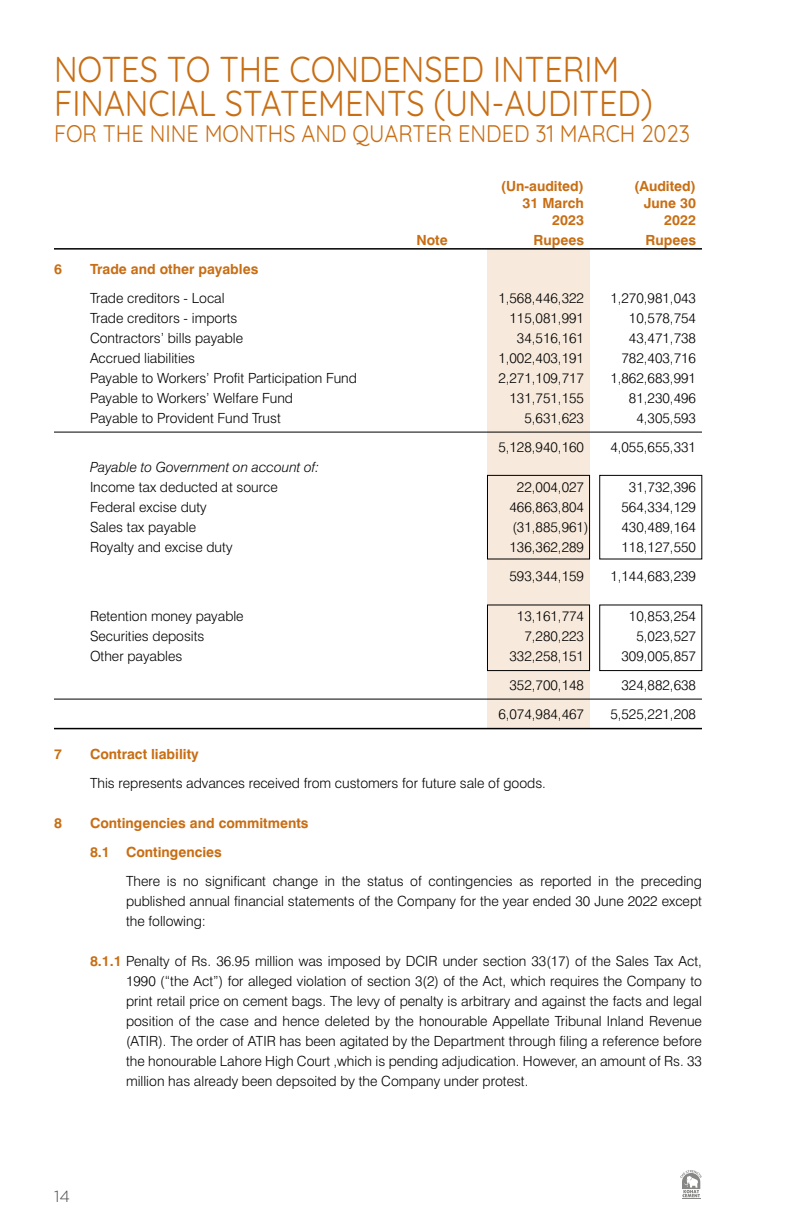
<style>
.page{position:relative;width:792px;height:1224px;background:#fff}
.page>*{position:absolute;margin:0;border:0;box-sizing:border-box;transform-origin:0 0}
.t1{font:300 36px/34px "Quicksand";color:#c86e14;scale:.9 1}
.t2{font:300 24px "Quicksand";color:#c86e14;scale:.9 1}
.t3{font:300 16px "Gotham";color:#494948}
.t4{font:300 14px/20px "Swiss 721 BT";color:#000;text-align:justify}
.t5{font:700 14px/29px "Swiss 721 BT";color:#c86e14}
.t6{font:italic 300 14px "Swiss 721 BT";color:#000}
.s1{font-weight:700;color:#c86e14}
</style>
<div class="page">
<div style="left:487px;top:249px;width:103px;height:480px;background:#f7e9db"></div>
<div style="left:487px;top:475px;width:103px;height:84px;border:1px solid #000"></div>
<div style="left:487px;top:605px;width:103px;height:66px;border:1px solid #000"></div>
<div style="left:600px;top:605px;width:102px;height:66px;border:1px solid #000"></div>
<hr style="left:54px;top:248px;width:648px;height:2px;background:#000">
<hr style="left:54px;top:432px;width:648px;height:1px;background:#000">
<hr style="left:54px;top:699px;width:648px;height:1px;background:#000">
<hr style="left:54px;top:728px;width:648px;height:1px;background:#000">
<svg style="left:680px;top:1170px;width:22px;height:29px"></svg>
<h1 class="t1" style="left:54px;top:48px;width:666px">NOTES TO THE CONDENSED INTERIM<br>FINANCIAL STATEMENTS (UN-AUDITED)</h1>
<h2 class="t2" style="left:54px;top:115px;width:708px">FOR THE NINE MONTHS AND QUARTER ENDED 31 MARCH 2023</h2>
<p class="t5" style="left:501px;top:172px;width:85px">(Un-audited)</p>
<p class="t5" style="left:634px;top:172px;width:63px">(Audited)</p>
<p class="t5" style="left:523px;top:188px;width:63px">31 March</p>
<p class="t5" style="left:644px;top:188px;width:54px">June 30</p>
<p class="t5" style="left:552px;top:205px;width:33px">2023</p>
<p class="t5" style="left:664px;top:205px;width:33px">2022</p>
<p class="t5" style="left:416px;top:225px;width:33px">Note</p>
<p class="t5" style="left:533px;top:225px;width:52px">Rupees</p>
<p class="t5" style="left:645px;top:225px;width:52px">Rupees</p>
<p class="t5" style="left:54px;top:254px;width:9px">6</p>
<p class="t5" style="left:90px;top:254px;width:170px">Trade and other payables</p>
<p class="t4" style="left:90px;top:288px;width:136px">Trade creditors - Local</p>
<p class="t4" style="left:498px;top:288px;width:87px">1,568,446,322</p>
<p class="t4" style="left:610px;top:288px;width:87px">1,270,981,043</p>
<p class="t4" style="left:90px;top:308px;width:149px">Trade creditors - imports</p>
<p class="t4" style="left:510px;top:308px;width:76px">115,081,991</p>
<p class="t4" style="left:629px;top:308px;width:69px">10,578,754</p>
<p class="t4" style="left:90px;top:328px;width:155px">Contractors’ bills payable</p>
<p class="t4" style="left:517px;top:328px;width:69px">34,516,161</p>
<p class="t4" style="left:629px;top:328px;width:69px">43,471,738</p>
<p class="t4" style="left:90px;top:348px;width:107px">Accrued liabilities</p>
<p class="t4" style="left:498px;top:348px;width:87px">1,002,403,191</p>
<p class="t4" style="left:622px;top:348px;width:76px">782,403,716</p>
<p class="t4" style="left:90px;top:368px;width:268px">Payable to Workers’ Profit Participation Fund</p>
<p class="t4" style="left:498px;top:368px;width:87px">2,271,109,717</p>
<p class="t4" style="left:610px;top:368px;width:87px">1,862,683,991</p>
<p class="t4" style="left:90px;top:388px;width:205px">Payable to Workers’ Welfare Fund</p>
<p class="t4" style="left:510px;top:388px;width:76px">131,751,155</p>
<p class="t4" style="left:629px;top:388px;width:69px">81,230,496</p>
<p class="t4" style="left:90px;top:408px;width:192px">Payable to Provident Fund Trust</p>
<p class="t4" style="left:524px;top:408px;width:61px">5,631,623</p>
<p class="t4" style="left:636px;top:408px;width:61px">4,305,593</p>
<p class="t4" style="left:498px;top:437px;width:87px">5,128,940,160</p>
<p class="t4" style="left:610px;top:437px;width:87px">4,055,655,331</p>
<p class="t6" style="left:90px;top:458px;width:231px">Payable to Government on account of:</p>
<p class="t4" style="left:90px;top:477px;width:189px">Income tax deducted at source</p>
<p class="t4" style="left:517px;top:477px;width:69px">22,004,027</p>
<p class="t4" style="left:629px;top:477px;width:69px">31,732,396</p>
<p class="t4" style="left:90px;top:497px;width:118px">Federal excise duty</p>
<p class="t4" style="left:510px;top:497px;width:76px">466,863,804</p>
<p class="t4" style="left:622px;top:497px;width:76px">564,334,129</p>
<p class="t4" style="left:90px;top:517px;width:108px">Sales tax payable</p>
<p class="t4" style="left:513px;top:517px;width:77px">(31,885,961)</p>
<p class="t4" style="left:622px;top:517px;width:76px">430,489,164</p>
<p class="t4" style="left:90px;top:537px;width:144px">Royalty and excise duty</p>
<p class="t4" style="left:510px;top:537px;width:76px">136,362,289</p>
<p class="t4" style="left:622px;top:537px;width:76px">118,127,550</p>
<p class="t4" style="left:510px;top:566px;width:76px">593,344,159</p>
<p class="t4" style="left:610px;top:566px;width:87px">1,144,683,239</p>
<p class="t4" style="left:90px;top:606px;width:155px">Retention money payable</p>
<p class="t4" style="left:517px;top:606px;width:69px">13,161,774</p>
<p class="t4" style="left:629px;top:606px;width:69px">10,853,254</p>
<p class="t4" style="left:90px;top:626px;width:116px">Securities deposits</p>
<p class="t4" style="left:524px;top:626px;width:61px">7,280,223</p>
<p class="t4" style="left:636px;top:626px;width:61px">5,023,527</p>
<p class="t4" style="left:90px;top:646px;width:94px">Other payables</p>
<p class="t4" style="left:510px;top:646px;width:76px">332,258,151</p>
<p class="t4" style="left:622px;top:646px;width:76px">309,005,857</p>
<p class="t4" style="left:510px;top:675px;width:76px">352,700,148</p>
<p class="t4" style="left:622px;top:675px;width:76px">324,882,638</p>
<p class="t4" style="left:498px;top:704px;width:87px">6,074,984,467</p>
<p class="t4" style="left:610px;top:704px;width:87px">5,525,221,208</p>
<p class="t5" style="left:54px;top:739px;width:9px">7</p>
<p class="t5" style="left:90px;top:739px;width:110px">Contract liability</p>
<p class="t4" style="left:90px;top:773px;width:458px">This represents advances received from customers for future sale of goods.</p>
<p class="t5" style="left:54px;top:808px;width:9px">8</p>
<p class="t5" style="left:90px;top:808px;width:220px">Contingencies and commitments<br>8.1 Contingencies</p>
<p class="t4" style="left:126px;top:871px;width:577px">There is no significant change in the status of contingencies as reported in the preceding published annual financial statements of the Company for the year ended 30 June 2022 except the following:</p>
<p class="t4" style="left:126px;top:951px;width:578px;text-indent:-36px"><span class="s1">8.1.1</span> Penalty of Rs. 36.95 million was imposed by DCIR under section 33(17) of the Sales Tax Act, 1990 (“the Act”) for alleged violation of section 3(2) of the Act, which requires the Company to print retail price on cement bags. The levy of penalty is arbitrary and against the facts and legal position of the case and hence deleted by the honourable Appellate Tribunal Inland Revenue (ATIR). The order of ATIR has been agitated by the Department through filing a reference before the honourable Lahore High Court ,which is pending adjudication. However, an amount of Rs. 33 million has already been depsoited by the Company under protest.</p>
<p class="t3" style="left:54px;top:1186px;width:17px">14</p>
</div>
